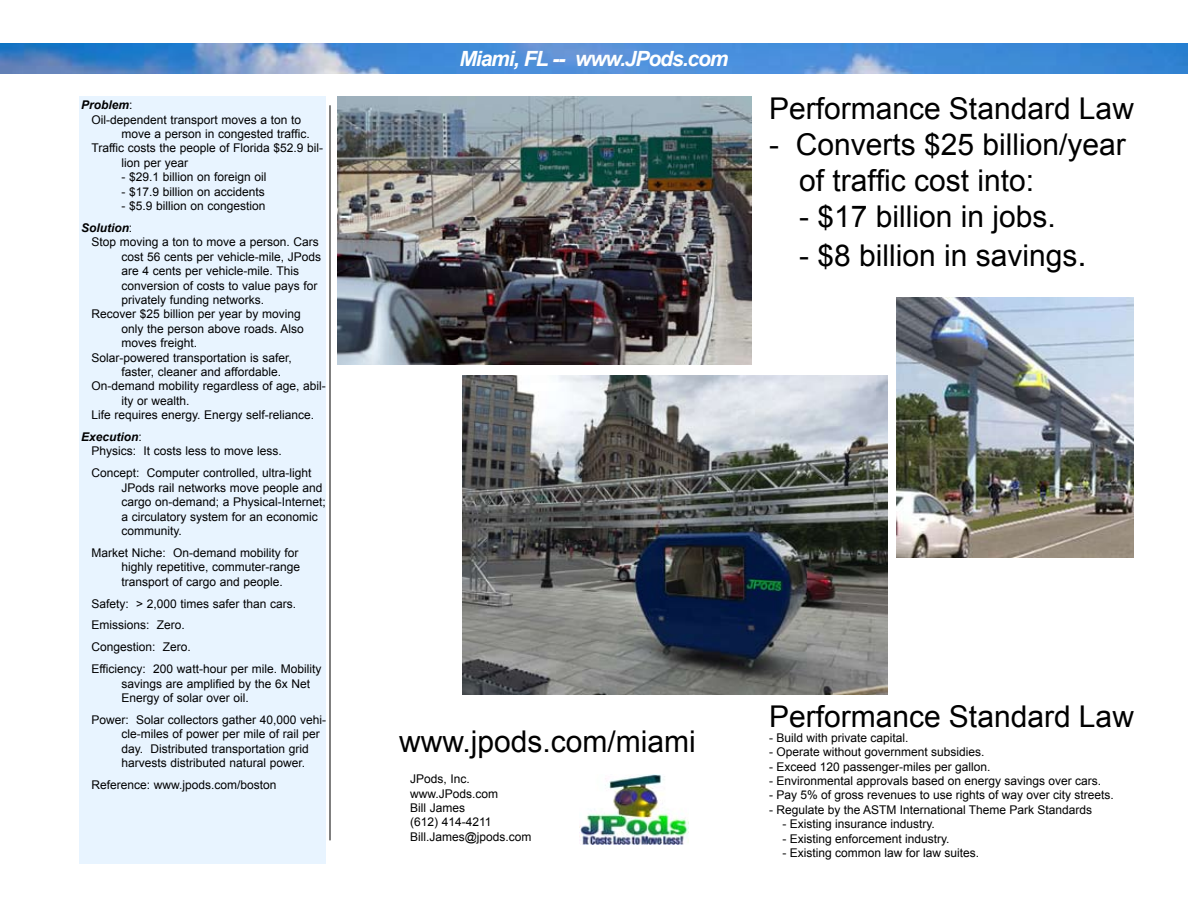
<style>
.page{position:relative;width:1188px;height:918px;background:#fff}
.page>*{position:absolute;margin:0;border:0;box-sizing:border-box;transform-origin:0 0}
.t1{font:30px/36px "Arial";color:#000}
.t2{font:italic 700 21px "Arial";letter-spacing:-.05em;color:#fff}
.t3{font:12px/14.4px "Arial";color:#000}
.t4{font:italic 700 12px "Arial";color:#000}
.s1{font-weight:400;font-style:normal}
.s2{font-weight:700;font-style:italic}
.s3{font-size:33px}
</style>
<div class="page">
<img style="left:0;top:43px;width:1188px;height:31px">
<div style="left:80px;top:96px;width:246px;height:768px;background:#e8f4ff"></div>
<hr style="left:330px;top:105px;width:1px;height:735px;background:#000">
<img style="left:580px;top:775px;width:109px;height:70px">
<img style="left:896px;top:297px;width:238px;height:260px">
<img style="left:337px;top:96px;width:414px;height:269px">
<img style="left:462px;top:375px;width:426px;height:319px">
<p class="t4" style="left:81px;top:97px;width:53px">Problem<span class="s1">:</span></p>
<p class="t3" style="left:92px;top:112px;width:211px">Oil-dependent transport moves a ton to</p>
<p class="t3" style="left:122px;top:127px;width:190px">move a person in congested traffic.</p>
<p class="t3" style="left:92px;top:141px;width:233px">Traffic costs the people of Florida $52.9 bil-</p>
<p class="t3" style="left:122px;top:156px;width:68px">lion per year</p>
<p class="t3" style="left:122px;top:170px;width:147px">- $29.1 billion on foreign oil</p>
<p class="t3" style="left:122px;top:184px;width:145px">- $17.9 billion on accidents</p>
<p class="t3" style="left:81px;top:195px;width:186px;line-height:21.9px;text-indent:40px">- $5.9 billion on congestion<br><span class="s2">Solution</span>:</p>
<p class="t3" style="left:92px;top:235px;width:229px">Stop moving a ton to move a person. Cars</p>
<p class="t3" style="left:122px;top:249px;width:201px">cost 56 cents per vehicle-mile, JPods</p>
<p class="t3" style="left:122px;top:264px;width:179px">are 4 cents per vehicle-mile. This</p>
<p class="t3" style="left:122px;top:278px;width:198px">conversion of costs to value pays for</p>
<p class="t3" style="left:122px;top:293px;width:144px">privately funding networks.</p>
<p class="t3" style="left:92px;top:307px;width:211px">Recover $25 billion per year by moving</p>
<p class="t3" style="left:122px;top:321px;width:184px">only the person above roads. Also</p>
<p class="t3" style="left:122px;top:336px;width:77px">moves freight.</p>
<p class="t3" style="left:92px;top:350px;width:202px">Solar-powered transportation is safer,</p>
<p class="t3" style="left:122px;top:365px;width:161px">faster, cleaner and affordable.</p>
<p class="t3" style="left:92px;top:379px;width:236px">On-demand mobility regardless of age, abil-</p>
<p class="t3" style="left:122px;top:393px;width:70px">ity or wealth.</p>
<p class="t3" style="left:92px;top:408px;width:224px">Life requires energy. Energy self-reliance.</p>
<p class="t3" style="left:92px;top:430px;width:192px;text-indent:-10px"><span class="s2">Execution</span>:<br>Physics: It costs less to move less.</p>
<p class="t3" style="left:122px;top:466px;width:206px;text-indent:-30px">Concept: Computer controlled, ultra-light JPods rail networks move people and cargo on-demand; a Physical-Internet; a circulatory system for an economic community.</p>
<p class="t3" style="left:122px;top:546px;width:180px;text-indent:-30px">Market Niche: On-demand mobility for highly repetitive, commuter-range transport of cargo and people.</p>
<p class="t3" style="left:92px;top:593px;width:231px;line-height:21.9px">Safety: &gt; 2,000 times safer than cars.<br>Emissions: Zero.<br>Congestion: Zero.<br>Efficiency: 200 watt-hour per mile. Mobility</p>
<p class="t3" style="left:122px;top:676px;width:190px">savings are amplified by the 6x Net<br>Energy of solar over oil.</p>
<p class="t3" style="left:122px;top:713px;width:206px;text-indent:-30px">Power: Solar collectors gather 40,000 vehi&shy;cle-miles of power per mile of rail per day. Distributed transportation grid harvests distributed natural power.</p>
<p class="t3" style="left:92px;top:778px;width:187px">Reference: www.jpods.com/boston</p>
<h2 class="t2" style="left:459px;top:45px;width:271px">Miami, FL -- www.JPods.com</h2>
<h1 class="t1" style="left:769px;top:91px;width:366px">Performance Standard Law</h1>
<h1 class="t1" style="left:799px;top:127px;width:328px;text-indent:-30px">- Converts $25 billion/year of traffic cost into:</h1>
<h1 class="t1" style="left:799px;top:199px;width:258px">- $17 billion in jobs.</h1>
<h1 class="t1" style="left:799px;top:238px;width:289px">- $8 billion in savings<span class="s3">.</span></h1>
<h1 class="t1" style="left:399px;top:724px;width:298px">www.jpods.com/miami</h1>
<p class="t3" style="left:410px;top:772px;width:123px">JPods, Inc. www.JPods.com<br>Bill James<br>(612) 414-4211<br>Bill.James@jpods.com</p>
<h1 class="t1" style="left:769px;top:699px;width:366px">Performance Standard Law</h1>
<p class="t3" style="left:769px;top:730px;width:141px">- Build with private capital.</p>
<p class="t3" style="left:769px;top:745px;width:217px">- Operate without government subsidies.</p>
<p class="t3" style="left:769px;top:759px;width:223px">- Exceed 120 passenger-miles per gallon.</p>
<p class="t3" style="left:769px;top:774px;width:334px">- Environmental approvals based on energy savings over cars.</p>
<p class="t3" style="left:769px;top:788px;width:346px">- Pay 5% of gross revenues to use rights of way over city streets.</p>
<p class="t3" style="left:769px;top:802px;width:325px">- Regulate by the ASTM International Theme Park Standards</p>
<p class="t3" style="left:782px;top:817px;width:154px">- Existing insurance industry.</p>
<p class="t3" style="left:782px;top:831px;width:169px">- Existing enforcement industry.</p>
<p class="t3" style="left:782px;top:846px;width:198px">- Existing common law for law suites.</p>
</div>
